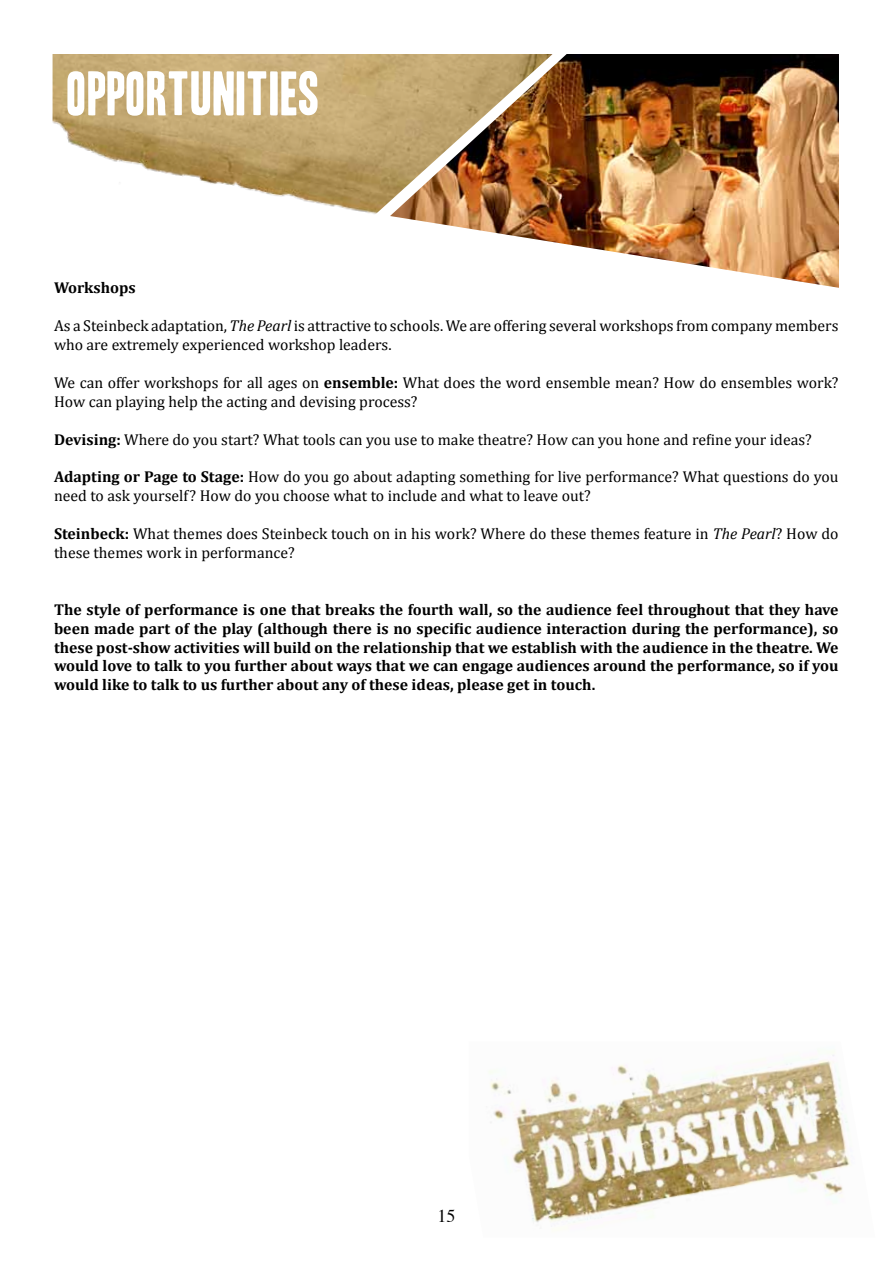
<style>
.page{position:relative;width:893px;height:1263px;background:#fff}
.page>*{position:absolute;margin:0;border:0;box-sizing:border-box;transform-origin:0 0}
.t1{font:54px "Headline One HPLHS";letter-spacing:.02em;color:#fff}
.t2{font:18px "Times";color:#000}
.t3{font:15.75px/18.9px "Cambria";color:#000}
.t4{font:700 15.75px/18.9px "Cambria";color:#000;text-align:justify}
.s1{font-style:italic}
.s2{font-weight:700}
</style>
<div class="page">
<img style="left:489px;top:1051px;width:362px;height:172px">
<img style="left:53px;top:54px;width:337px;height:160px">
<img style="left:390px;top:54px;width:449px;height:234px">
<h1 class="t1" style="left:68px;top:67px;width:254px">OPPORTUNITIES</h1>
<p class="t4" style="left:54px;top:278px;width:83px">Workshops</p>
<p class="t3" style="left:54px;top:316px;width:786px">As a Steinbeck adaptation, <span class="s1">The Pearl</span> is attractive to schools. We are offering several workshops from company members who are extremely experienced workshop leaders.</p>
<p class="t3" style="left:54px;top:373px;width:786px">We can offer workshops for all ages on <span class="s2">ensemble:</span> What does the word ensemble mean? How do ensembles work?<br>How can playing help the acting and devising process?</p>
<p class="t3" style="left:54px;top:430px;width:759px"><span class="s2">Devising:</span> Where do you start? What tools can you use to make theatre? How can you hone and refine your ideas?</p>
<p class="t3" style="left:54px;top:467px;width:786px"><span class="s2">Adapting or Page to Stage:</span> How do you go about adapting something for live performance? What questions do you need to ask yourself? How do you choose what to include and what to leave out?</p>
<p class="t3" style="left:54px;top:524px;width:786px"><span class="s2">Steinbeck:</span> What themes does Steinbeck touch on in his work? Where do these themes feature in <span class="s1">The Pearl</span>? How do these themes work in performance?</p>
<p class="t4" style="left:54px;top:599px;width:786px">The style of performance is one that breaks the fourth wall, so the audience feel throughout that they have been made part of the play (although there is no specific audience interaction during the performance), so these post-show activities will build on the relationship that we establish with the audience in the theatre. We would love to talk to you further about ways that we can engage audiences around the performance, so if you would like to talk to us further about any of these ideas, please get in touch.</p>
<p class="t2" style="left:437px;top:1205px;width:19px">15</p>
</div>
